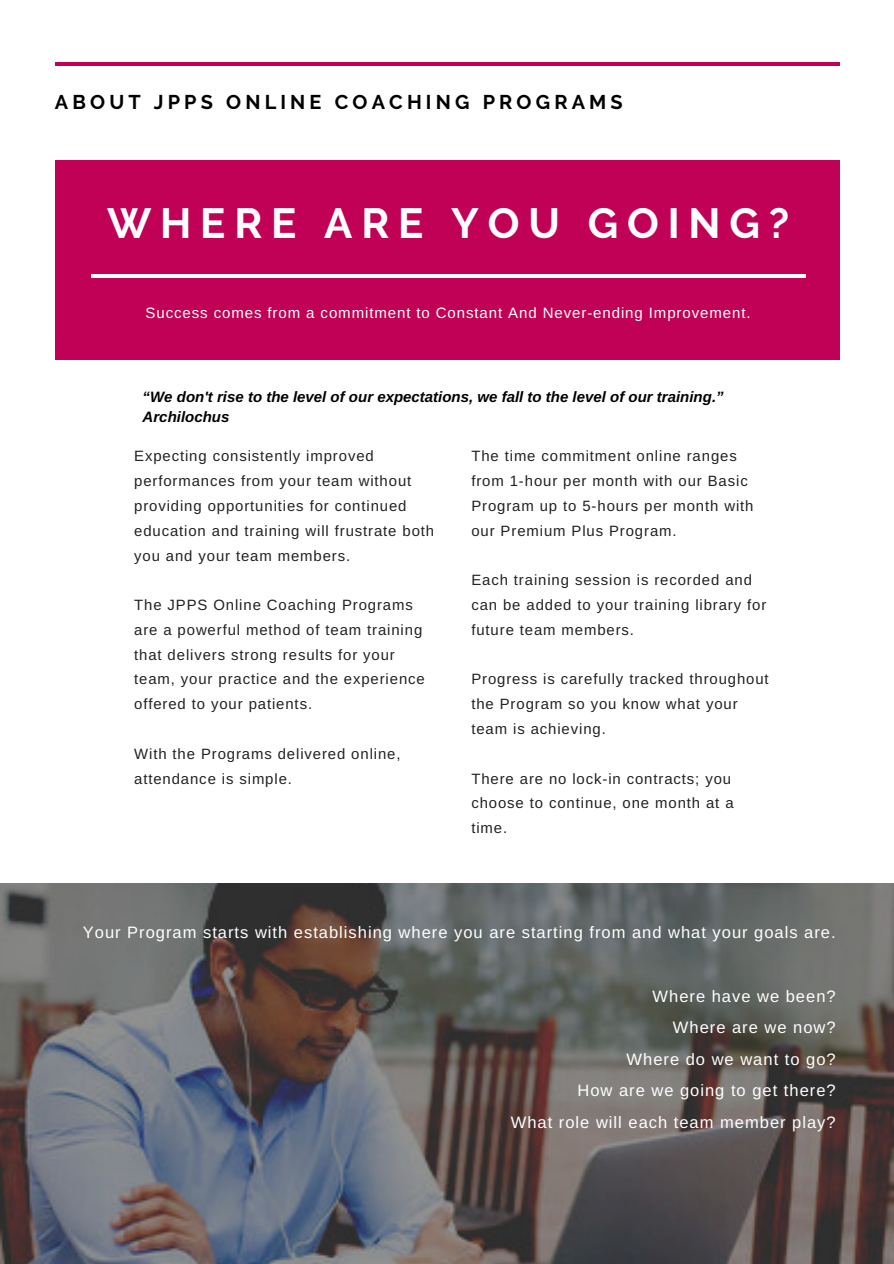
<style>
.page{position:relative;width:894px;height:1264px;background:#fff}
.page>*{position:absolute;margin:0;border:0;box-sizing:border-box;transform-origin:0 0}
.t1{font:700 42px "Raleway";letter-spacing:.21em;color:#fff}
.t2{font:700 19.8px "Raleway";letter-spacing:.21em;color:#000}
.t3{font:16.5px/31.5px "Arimo";letter-spacing:.06em;color:#fff;text-align:right}
.t4{font:italic 700 15px/20.2px "Arimo";color:#000}
.t5{font:15px "Arimo";letter-spacing:.06em;color:#fff}
.t6{font:14.85px/24.8px "Arimo";letter-spacing:.06em;color:#222}
</style>
<div class="page">
<img style="left:0;top:883px;width:893px;height:380px">
<hr style="left:55px;top:62px;width:784px;height:4px;background:#c10155">
<div style="left:55px;top:161px;width:784px;height:198px;background:#c10155"></div>
<hr style="left:91px;top:274px;width:714px;height:4px;background:#fff">
<h2 class="t2" style="left:55px;top:91px;width:569px">ABOUT JPPS ONLINE COACHING PROGRAMS</h2>
<h1 class="t1" style="left:107px;top:198px;width:683px">WHERE ARE YOU GOING?</h1>
<p class="t5" style="left:145px;top:304px;width:606px">Success comes from a commitment to Constant And Never-ending Improvement.</p>
<p class="t4" style="left:143px;top:387px;width:582px">“We don't rise to the level of our expectations, we fall to the level of our training.”<br>Archilochus</p>
<p class="t6" style="left:134px;top:444px;width:301px">Expecting consistently improved performances from your team without providing opportunities for continued education and training will frustrate both you and your team members.</p>
<p class="t6" style="left:134px;top:592px;width:292px">The JPPS Online Coaching Programs are a powerful method of team training that delivers strong results for your team, your practice and the experience offered to your patients.</p>
<p class="t6" style="left:134px;top:741px;width:268px">With the Programs delivered online, attendance is simple.</p>
<p class="t6" style="left:471px;top:444px;width:283px">The time commitment online ranges from 1-hour per month with our Basic<br>Program up to 5-hours per month with our Premium Plus Program.</p>
<p class="t6" style="left:471px;top:567px;width:296px">Each training session is recorded and can be added to your training library for future team members.</p>
<p class="t6" style="left:471px;top:667px;width:299px">Progress is carefully tracked throughout the Program so you know what your team is achieving.</p>
<p class="t6" style="left:471px;top:766px;width:264px">There are no lock-in contracts; you choose to continue, one month at a time.</p>
<p class="t3" style="left:83px;top:917px;width:754px">Your Program starts with establishing where you are starting from and what your goals are.</p>
<p class="t3" style="left:510px;top:980px;width:326px">Where have we been?<br>Where are we now?<br>Where do we want to go?<br>How are we going to get there?<br>What role will each team member play?</p>
</div>
